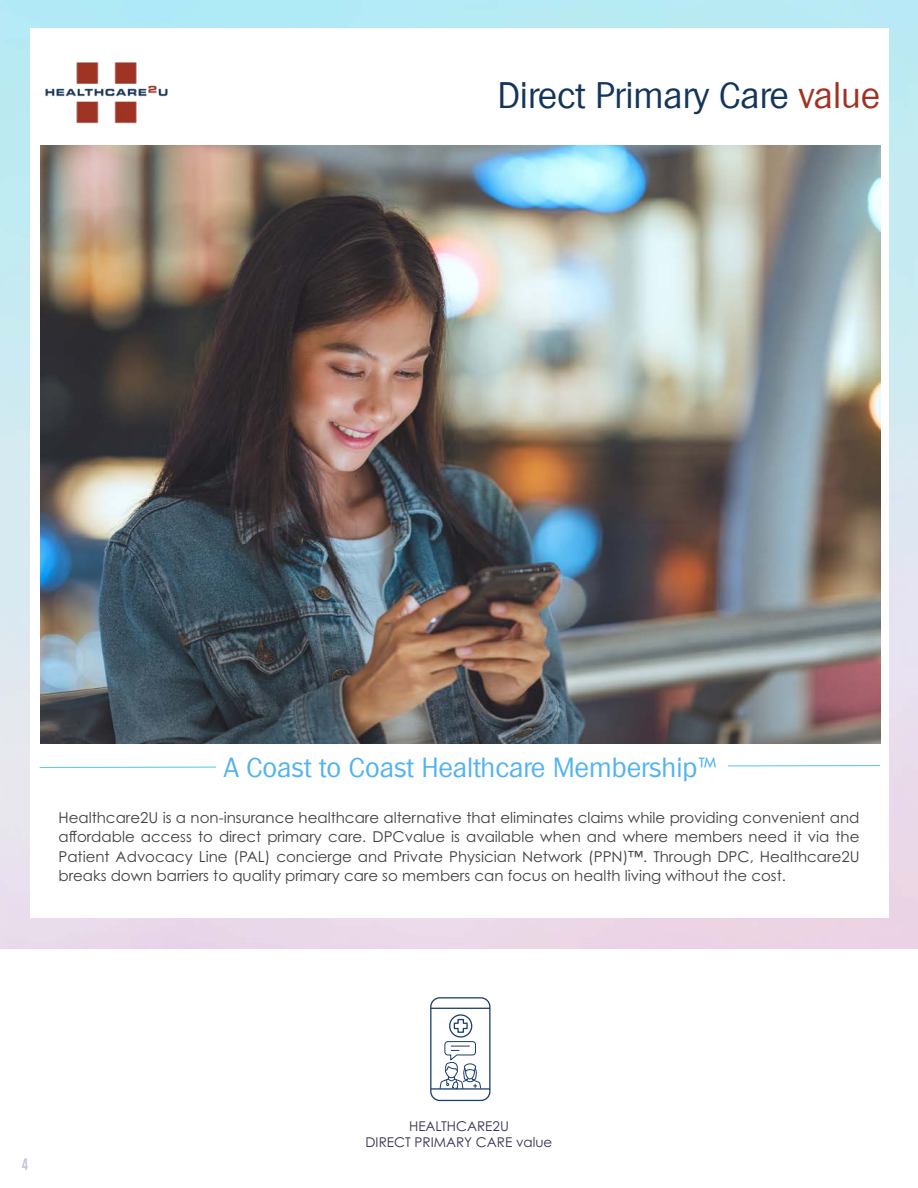
<style>
.page{position:relative;width:918px;height:1188px;background:#fff}
.page>*{position:absolute;margin:0;border:0;box-sizing:border-box;transform-origin:0 0}
.t1{font:300 36px "Plymouth Serial";color:#14355a}
.t2{font:300 27px "Plymouth Serial";color:#53b3ef}
.t3{font:18px "Ancona Cd";color:#bcbedd}
.t4{font:15px/19.5px "Century Gothic Pro";color:#414042;text-align:justify}
.t5{font:13.5px "Century Gothic Pro";color:#363450}
.s1{color:#9f3323}
</style>
<div class="page">
<div style="left:430px;top:997px;width:61px;height:104px;border:1px solid #1a3e6d;border-radius:9px"></div>
<hr style="left:431px;top:1008px;width:59px;height:1px;background:#1a3e6d">
<hr style="left:431px;top:1088px;width:59px;height:2px;background:#1a3e6d">
<div style="left:449px;top:1014px;width:23px;height:24px;border:1px solid #1a3e6d;border-radius:50%"></div>
<svg style="left:453px;top:1018px;width:15px;height:16px"></svg>
<svg style="left:439px;top:1041px;width:43px;height:49px"></svg>
<img style="left:45px;top:62px;width:123px;height:62px">
<img style="left:40px;top:145px;width:841px;height:598px">
<svg style="left:39px;top:765px;width:842px;height:4px"></svg>
<div style="left:216px;top:749px;width:511px;height:38px;background:#fff"></div>
<p class="t1" style="left:498px;top:71px;width:384px">Direct Primary Care <span class="s1">value</span></p>
<p class="t2" style="left:224px;top:749px;width:496px">A Coast to Coast Healthcare Membership™</p>
<p class="t4" style="left:58px;top:807px;width:803px">Healthcare2U is a non-insurance healthcare alternative that eliminates claims while providing convenient and affordable access to direct primary care. DPCvalue is available when and where members need it via the Patient Advocacy Line (PAL) concierge and Private Physician Network (PPN)™. Through DPC, Healthcare2U breaks down barriers to quality primary care so members can focus on health living without the cost.</p>
<p class="t3" style="left:22px;top:1152px;width:8px">4</p>
<p class="t5" style="left:409px;top:1118px;width:101px">HEALTHCARE2U</p>
<p class="t5" style="left:366px;top:1134px;width:188px">DIRECT PRIMARY CARE value</p>
</div>
